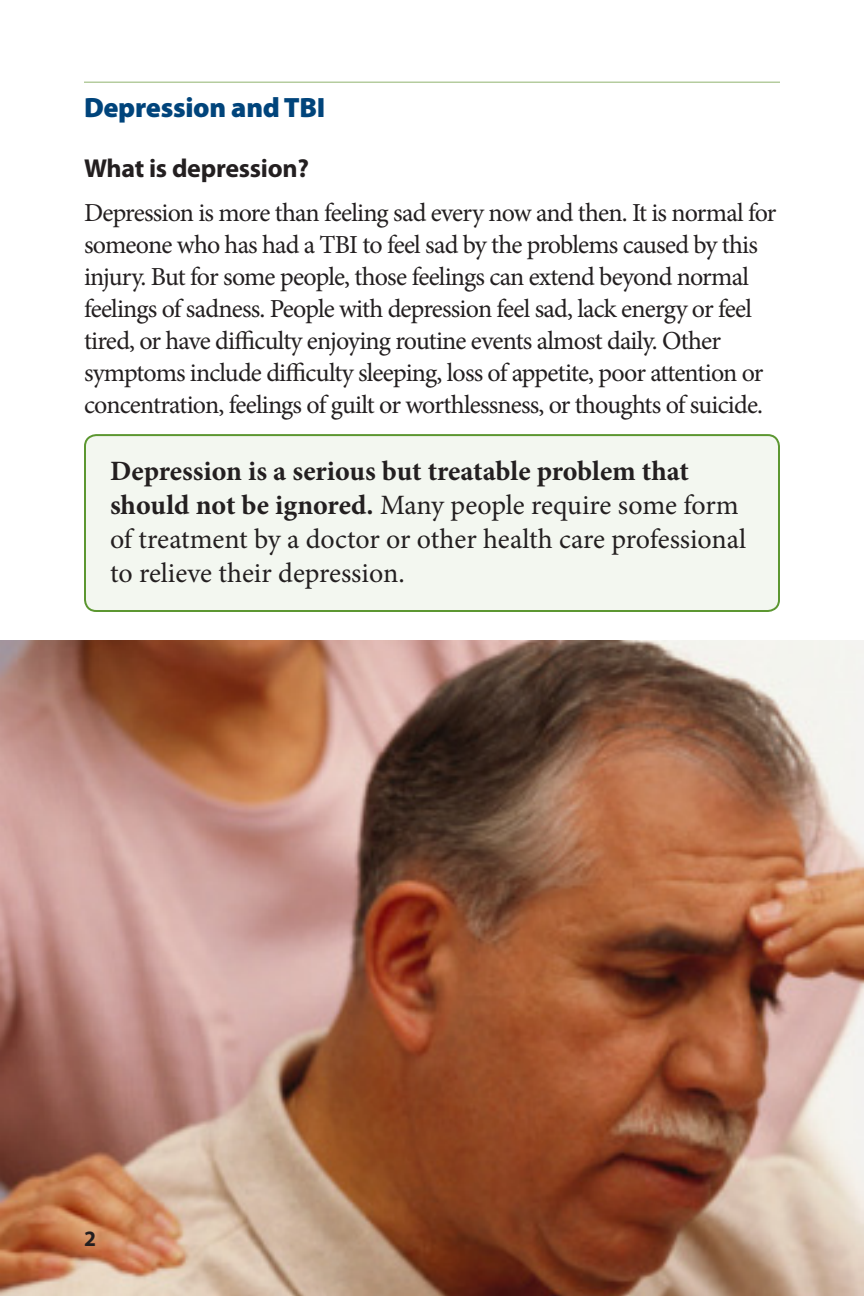
<style>
.page{position:relative;width:864px;height:1296px;background:#fff}
.page>*{position:absolute;margin:0;border:0;box-sizing:border-box;transform-origin:0 0}
.body_text_large{font:28px/34px "Minion Pro";letter-spacing:-.005em;color:#231f20}
.Subhead_1{font:900 28px "Myriad Pro";letter-spacing:-.01em;color:#00447b}
.body_text_large-2{font:26px/32px "Minion Pro";letter-spacing:-.03em;color:#231f20}
.sub_head_sans_serif{font:700 26px "Myriad Pro";letter-spacing:-.01em;color:#231f20}
.table_bullets_conden{font:700 22px "Myriad Pro";color:#231f20}
.s1{font-weight:700}
</style>
<div class="page">
<hr style="left:84px;top:82px;width:696px;height:1px;background:#b5cc9e">
<img style="left:0;top:641px;width:864px;height:655px">
<div style="left:85px;top:435px;width:694px;height:176px;background:#f3f7f0;border-radius:11px"></div>
<div style="left:84px;top:434px;width:696px;height:178px;border:2px solid #5c9731;border-radius:11px"></div>
<p class="Subhead_1" style="left:84px;top:89px;width:243px">Depression and TBI</p>
<p class="sub_head_sans_serif" style="left:84px;top:151px;width:227px">What is depression?</p>
<p class="body_text_large-2" style="left:84px;top:197px;width:694px">Depression is more than feeling sad every now and then. It is normal for someone who has had a TBI to feel sad by the problems caused by this injury. But for some people, those feelings can extend beyond normal feelings of sadness. People with depression feel sad, lack energy or feel tired, or have difficulty enjoying routine events almost daily. Other symptoms include difficulty sleeping, loss of appetite, poor attention or concentration, feelings of guilt or worthlessness, or thoughts of suicide.</p>
<p class="body_text_large" style="left:110px;top:455px;width:638px"><span class="s1">Depression is a serious but treatable problem that should not be ignored.</span> Many people require some form of treatment by a doctor or other health care professional to relieve their depression.</p>
<p class="table_bullets_conden" style="left:84px;top:1224px;width:13px">2</p>
</div>
